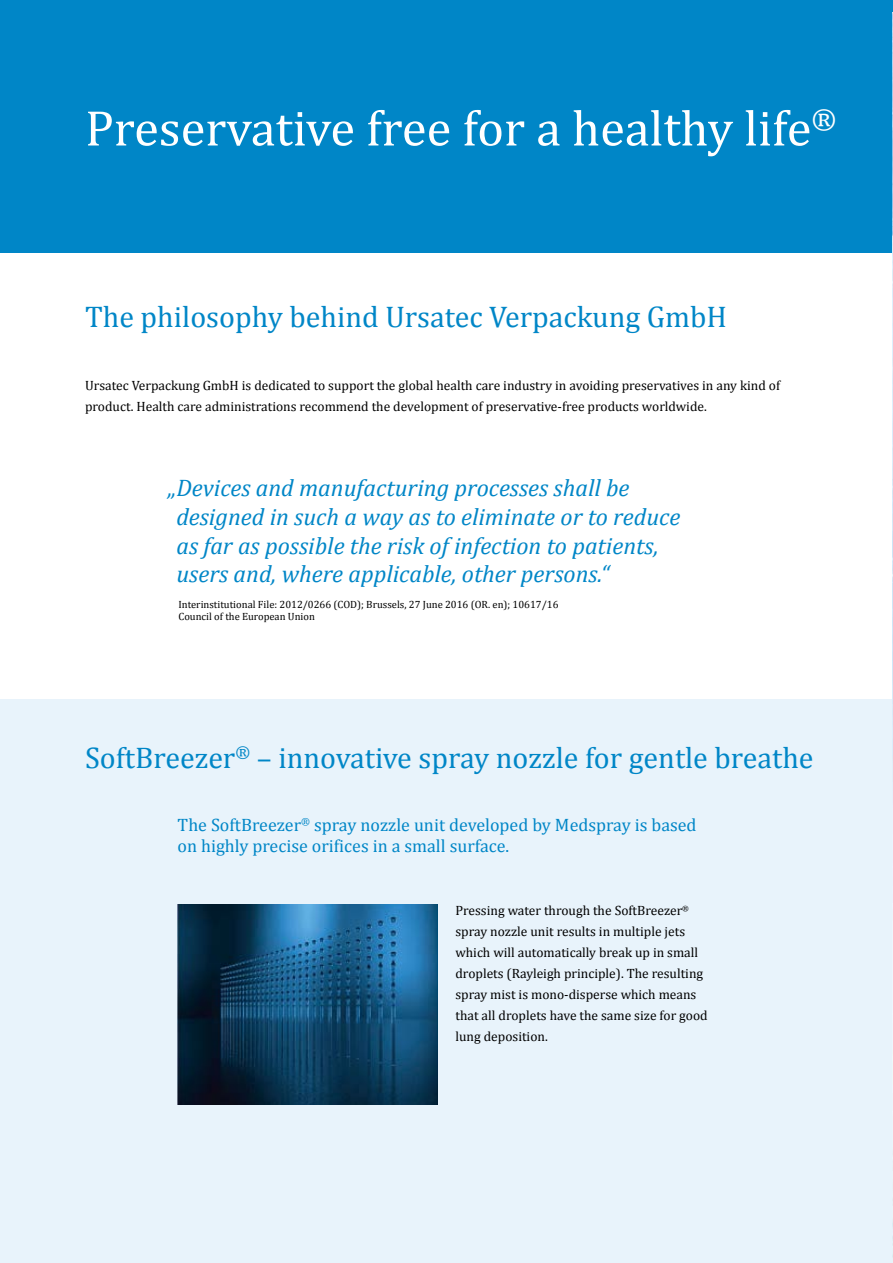
<style>
.page{position:relative;width:893px;height:1263px;background:#fff}
.page>*{position:absolute;margin:0;border:0;box-sizing:border-box;transform-origin:0 0}
.t1{font:50.7px "Cambria";color:#fff}
.t2{font:30px "Cambria";color:#0086c7}
.t3{font:italic 24px/28.8px "Cambria";color:#0086c7}
.t4{font:18px/21px "Cambria";color:#0086c7}
.t5{font:13.5px/21px "Cambria";color:#000}
.t6{font:10.5px/12.6px "Cambria";color:#000}
</style>
<div class="page">
<div style="left:0;top:0;width:893px;height:252px;background:#0086c7"></div>
<div style="left:0;top:699px;width:893px;height:564px;background:#e8f3fb"></div>
<img style="left:892px;top:13px;width:1px;height:1244px">
<img style="left:178px;top:904px;width:259px;height:200px">
<h1 class="t1" style="left:85px;top:98px;width:753px">Preservative free for a healthy life<sup>®</sup></h1>
<h2 class="t2" style="left:85px;top:299px;width:644px">The philosophy behind Ursatec Verpackung GmbH</h2>
<p class="t5" style="left:85px;top:375px;width:697px">Ursatec Verpackung GmbH is dedicated to support the global health care industry in avoiding preservatives in any kind of product. Health care administrations recommend the development of preservative-free products worldwide.</p>
<h3 class="t3" style="left:176px;top:472px;width:505px;text-indent:-8px">„Devices and manufacturing processes shall be designed in such a way as to eliminate or to reduce as far as possible the risk of infection to patients, users and, where applicable, other persons.“</h3>
<p class="t6" style="left:178px;top:598px;width:381px">Interinstitutional File: 2012/0266 (COD); Brussels, 27 June 2016 (OR. en); 10617/16<br>Council of the European Union</p>
<h2 class="t2" style="left:85px;top:740px;width:730px">SoftBreezer<sup>®</sup> – innovative spray nozzle for gentle breathe</h2>
<h3 class="t4" style="left:178px;top:814px;width:520px">The SoftBreezer<sup>®</sup> spray nozzle unit developed by Medspray is based on highly precise orifices in a small surface.</h3>
<p class="t5" style="left:455px;top:900px;width:254px">Pressing water through the SoftBreezer<sup>® </sup>spray nozzle unit results in multiple jets which will automatically break up in small droplets (Rayleigh principle). The resulting spray mist is mono-disperse which means that all droplets have the same size for good lung deposition.</p>
</div>
